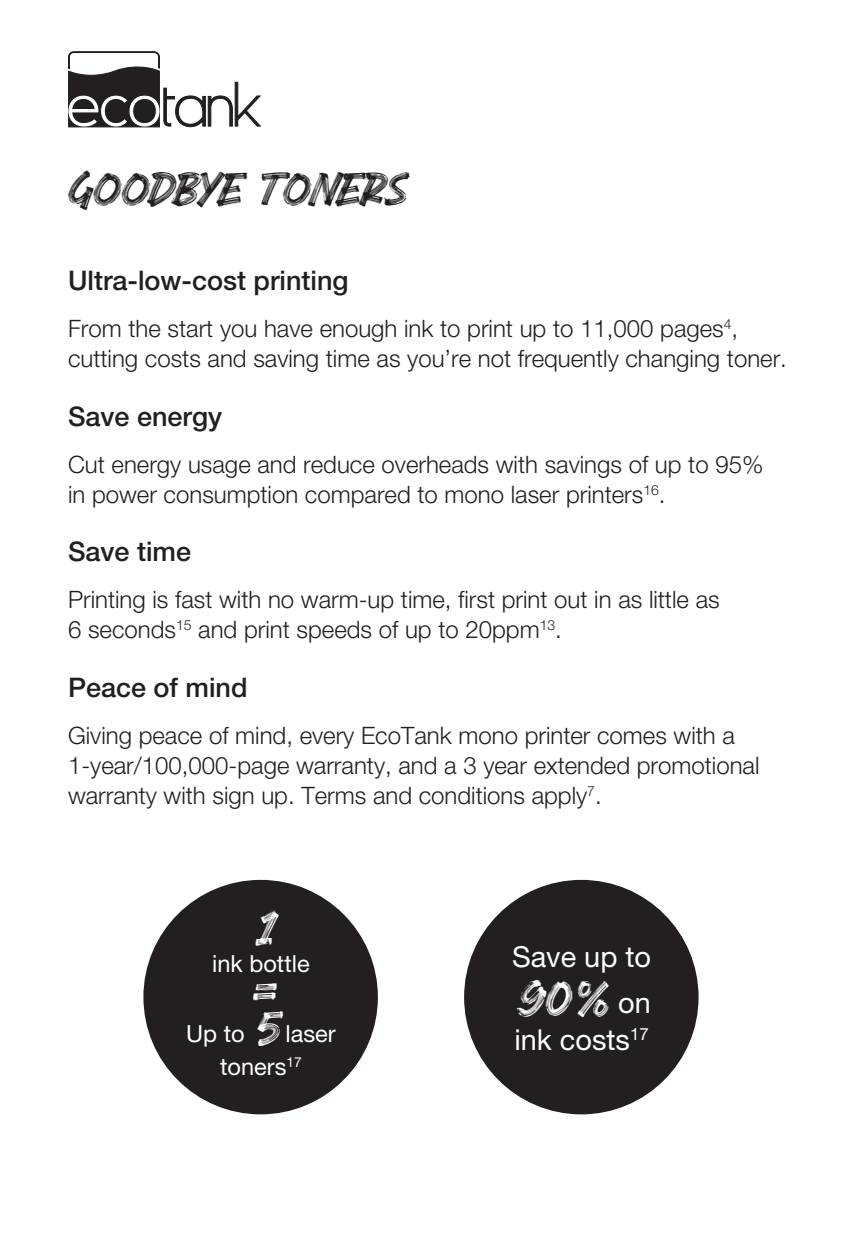
<style>
.page{position:relative;width:842px;height:1259px;background:#fff}
.page>*{position:absolute;margin:0;border:0;box-sizing:border-box;transform-origin:0 0}
.INTRO{font:41.4px "Briche";color:#fff}
.t1{font:39px "Briche";color:#231f20}
.INTRO-2{font:39px "Briche";color:#fff}
.INTRO-3{font:28.8px "Helvetica Neue LT";color:#fff}
.t2{font:500 27px "Helvetica Neue LT";color:#231f20}
.t3{font:300 24px/30px "Helvetica Neue LT";color:#231f20}
.INTRO-4{font:23.7px "Helvetica Neue LT";color:#fff}
.s1{font-family:"Briche";font-size:39px}
.s2{font-family:"Helvetica Neue LT";font-size:28.8px}
</style>
<div class="page">
<div style="left:464px;top:880px;width:234px;height:234px;background:#231f20;border-radius:50%"></div>
<div style="left:143px;top:880px;width:235px;height:234px;background:#231f20;border-radius:50%"></div>
<svg style="left:68px;top:51px;width:193px;height:76px"></svg>
<p class="t1" style="left:64px;top:154px;width:342px">GOODBYE TONERS</p>
<p class="t2" style="left:68px;top:264px;width:282px">Ultra-low-cost printing</p>
<p class="t3" style="left:68px;top:313px;width:720px">From the start you have enough ink to print up to 11,000 pages<sup>4</sup>, cutting costs and saving time as you’re not frequently changing toner.</p>
<p class="t2" style="left:68px;top:400px;width:156px">Save energy</p>
<p class="t3" style="left:68px;top:449px;width:697px">Cut energy usage and reduce overheads with savings of up to 95%</p>
<p class="t3" style="left:68px;top:479px;width:599px">in power consumption compared to mono laser printers<sup>16</sup>.</p>
<p class="t2" style="left:68px;top:535px;width:125px">Save time</p>
<p class="t3" style="left:68px;top:584px;width:653px">Printing is fast with no warm-up time, first print out in as little as</p>
<p class="t3" style="left:68px;top:614px;width:495px">6 seconds<sup>15</sup> and print speeds of up to 20ppm<sup>13</sup>.</p>
<p class="t2" style="left:68px;top:671px;width:181px">Peace of mind</p>
<p class="t3" style="left:68px;top:720px;width:693px">Giving peace of mind, every EcoTank mono printer comes with a<br>1-year/100,000-page warranty, and a 3 year extended promotional warranty with sign up. Terms and conditions apply<sup>7</sup>.</p>
<p class="INTRO-2" style="left:251px;top:893px;width:22px">1</p>
<p class="INTRO-4" style="left:212px;top:949px;width:99px">ink bottle</p>
<p class="INTRO-2" style="left:248px;top:953px;width:28px">=</p>
<p class="INTRO-4" style="left:186px;top:1019px;width:151px">Up to <span class="s1">5</span> laser</p>
<p class="INTRO-4" style="left:220px;top:1052px;width:83px">toners<sup>17</sup></p>
<p class="INTRO-3" style="left:512px;top:940px;width:141px">Save up to</p>
<p class="INTRO" style="left:512px;top:961px;width:140px">90% <span class="s2">on</span></p>
<p class="INTRO-3" style="left:514px;top:1022px;width:136px">ink costs<sup>17</sup></p>
</div>
